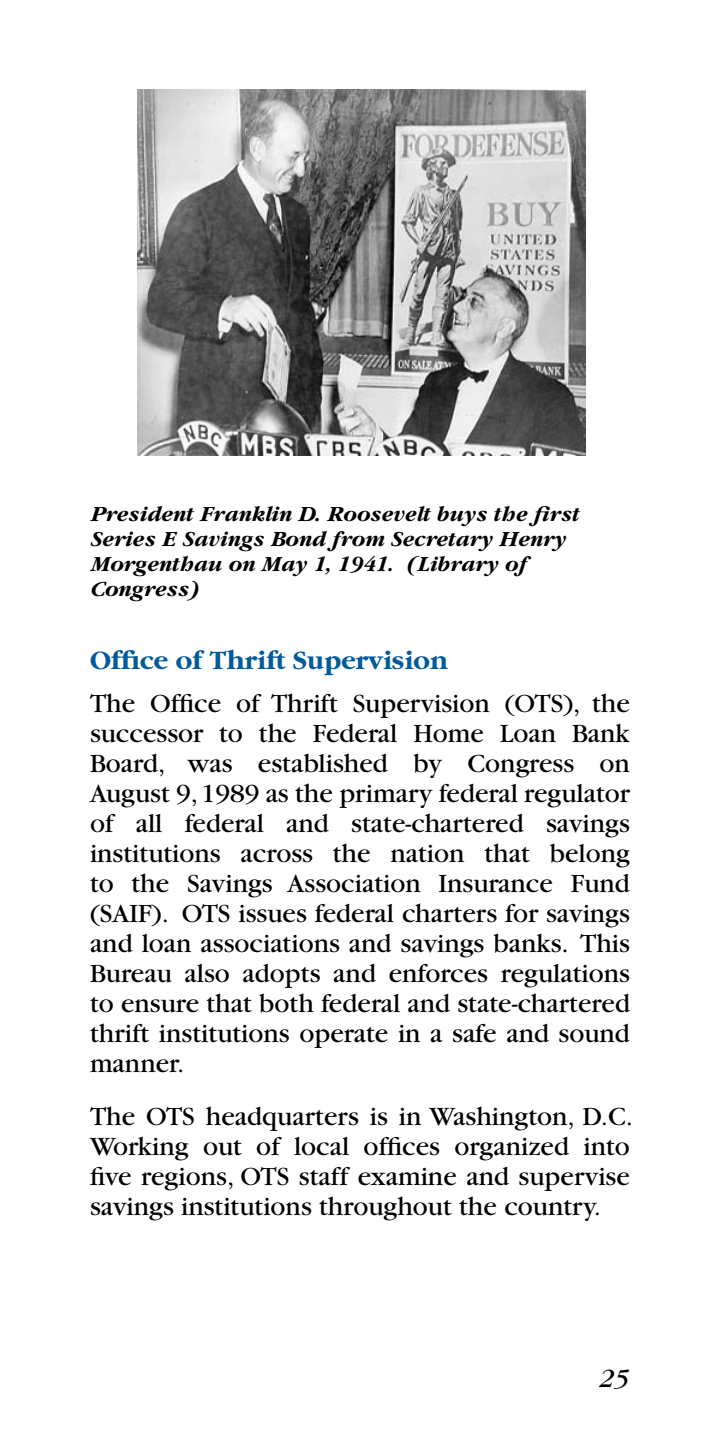
<style>
.page{position:relative;width:720px;height:1440px;background:#fff}
.page>*{position:absolute;margin:0;border:0;box-sizing:border-box;transform-origin:0 0}
.t1{font:27.5px/30px "Garamond";color:#000;text-align:justify}
.t2{font:700 27.5px "Garamond";color:#005a9c}
.t3{font:italic 27.5px "Garamond";color:#000}
.t4{font:italic 700 22.5px/25px "Garamond";color:#000}
</style>
<div class="page">
<img style="left:137px;top:90px;width:449px;height:366px">
<p class="t4" style="left:90px;top:502px;width:491px">President Franklin D. Roosevelt buys the first Series E Savings Bond from Secretary Henry Morgenthau on May 1, 1941. (Library of Congress)</p>
<p class="t2" style="left:90px;top:645px;width:360px">Office of Thrift Supervision</p>
<p class="t1" style="left:90px;top:689px;width:542px">The Office of Thrift Supervision (OTS), the successor to the Federal Home Loan Bank Board, was established by Congress on August 9, 1989 as the primary federal regulator of all federal and state-chartered savings institutions across the nation that belong to the Savings Association Insurance Fund (SAIF). OTS issues federal charters for savings and loan associations and savings banks. This Bureau also adopts and enforces regulations to ensure that both federal and state-chartered thrift institutions operate in a safe and sound manner.</p>
<p class="t1" style="left:90px;top:1101px;width:545px">The OTS headquarters is in Washington, D.C.<br>Working out of local offices organized into five regions, OTS staff examine and supervise savings institutions throughout the country.</p>
<p class="t3" style="left:599px;top:1364px;width:17px">25</p>
</div>
